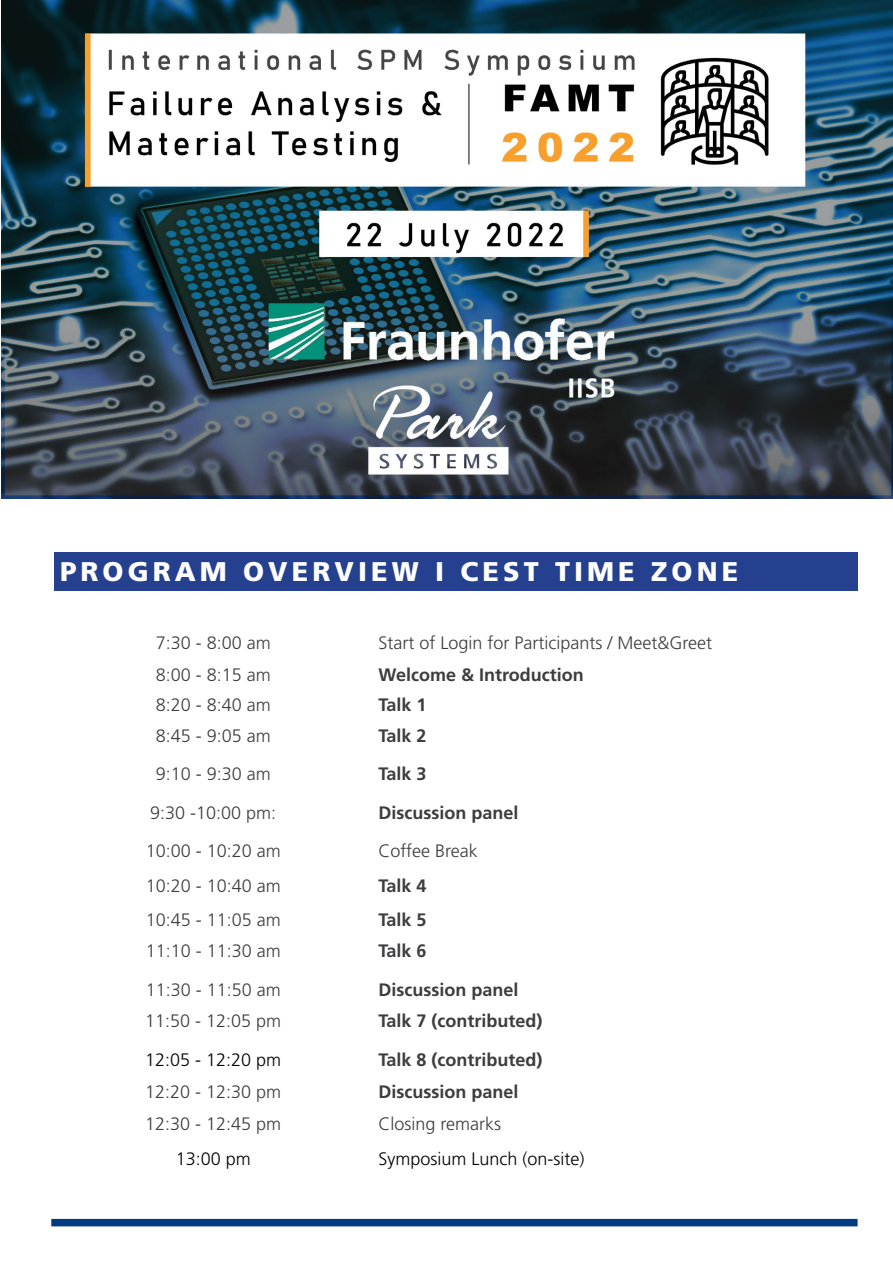
<style>
.page{position:relative;width:893px;height:1263px;background:#fff}
.page>*{position:absolute;margin:0;border:0;box-sizing:border-box;transform-origin:0 0}
.t1{font:900 27px "Frutiger LT Std";letter-spacing:.15em;color:#fff}
.t2{font:300 18px "Frutiger LT Std";color:#3d3c3e}
.t3{font:700 18px "Frutiger LT Std";color:#3d3c3e}
.t4{font:300 18px "Frutiger LT Std";color:#000}
</style>
<div class="page">
<img style="left:1px;top:0;width:892px;height:499px">
<div style="left:54px;top:551px;width:804px;height:39px;background:#25408f"></div>
<div style="left:51px;top:1219px;width:807px;height:7px;background:#013b82"></div>
<h1 class="t1" style="left:60px;top:555px;width:680px">PROGRAM OVERVIEW I CEST TIME ZONE</h1>
<p class="t2" style="left:156px;top:633px;width:117px">7:30 - 8:00 am</p>
<p class="t2" style="left:378px;top:633px;width:335px">Start of Login for Participants / Meet&amp;Greet</p>
<p class="t2" style="left:156px;top:665px;width:117px">8:00 - 8:15 am</p>
<p class="t3" style="left:378px;top:664px;width:207px">Welcome &amp; Introduction</p>
<p class="t2" style="left:156px;top:695px;width:117px">8:20 - 8:40 am</p>
<p class="t3" style="left:378px;top:694px;width:50px">Talk 1</p>
<p class="t2" style="left:156px;top:725px;width:117px">8:45 - 9:05 am</p>
<p class="t3" style="left:378px;top:725px;width:50px">Talk 2</p>
<p class="t2" style="left:156px;top:764px;width:117px">9:10 - 9:30 am</p>
<p class="t3" style="left:378px;top:763px;width:50px">Talk 3</p>
<p class="t2" style="left:150px;top:803px;width:128px">9:30 -10:00 pm:</p>
<p class="t3" style="left:378px;top:802px;width:141px">Discussion panel</p>
<p class="t2" style="left:146px;top:840px;width:137px">10:00 - 10:20 am</p>
<p class="t2" style="left:378px;top:840px;width:101px">Coffee Break</p>
<p class="t2" style="left:146px;top:875px;width:137px">10:20 - 10:40 am</p>
<p class="t3" style="left:378px;top:875px;width:50px">Talk 4</p>
<p class="t2" style="left:146px;top:910px;width:137px">10:45 - 11:05 am</p>
<p class="t3" style="left:378px;top:909px;width:50px">Talk 5</p>
<p class="t2" style="left:146px;top:941px;width:137px">11:10 - 11:30 am</p>
<p class="t3" style="left:378px;top:940px;width:50px">Talk 6</p>
<p class="t2" style="left:146px;top:980px;width:137px">11:30 - 11:50 am</p>
<p class="t3" style="left:378px;top:979px;width:141px">Discussion panel</p>
<p class="t2" style="left:145px;top:1011px;width:138px">11:50 - 12:05 pm</p>
<p class="t3" style="left:378px;top:1010px;width:166px">Talk 7 (contributed)</p>
<p class="t4" style="left:145px;top:1050px;width:138px">12:05 - 12:20 pm</p>
<p class="t3" style="left:378px;top:1049px;width:166px">Talk 8 (contributed)</p>
<p class="t2" style="left:145px;top:1082px;width:138px">12:20 - 12:30 pm</p>
<p class="t3" style="left:378px;top:1082px;width:141px">Discussion panel</p>
<p class="t2" style="left:145px;top:1113px;width:138px">12:30 - 12:45 pm</p>
<p class="t2" style="left:378px;top:1113px;width:124px">Closing remarks</p>
<p class="t4" style="left:176px;top:1149px;width:77px">13:00 pm</p>
<p class="t4" style="left:378px;top:1149px;width:208px">Symposium Lunch (on-site)</p>
</div>
